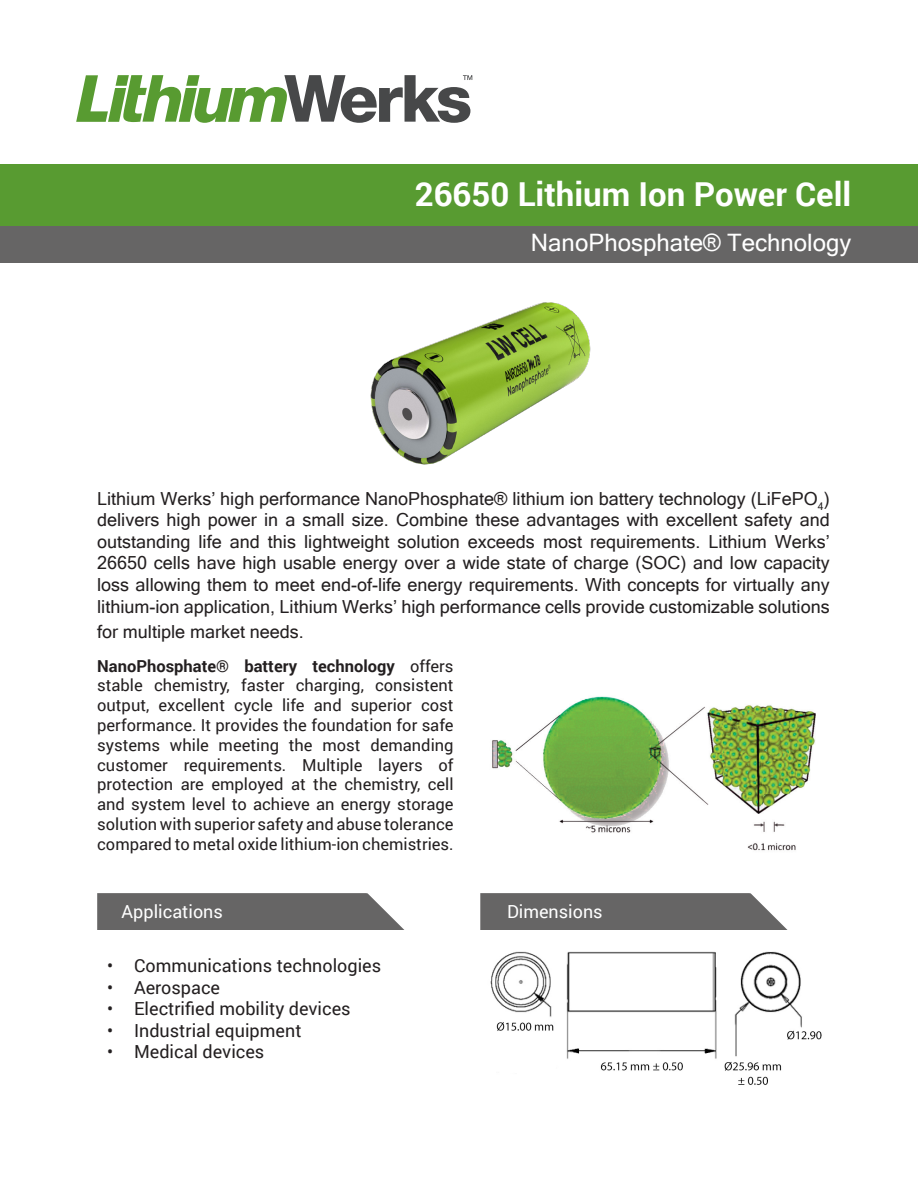
<style>
.page{position:relative;width:918px;height:1188px;background:#fff}
.page>*{position:absolute;margin:0;border:0;box-sizing:border-box;transform-origin:0 0}
.t1{font:700 33px "Roboto";color:#fff}
.t2{font:24px "Microsoft Sans Serif";color:#fff}
.t3{font:18px/21.6px "Microsoft Sans Serif";color:#231f20;text-align:justify}
.t4{font:18px "Roboto";color:#231f20}
.t5{font:18px "Roboto";color:#fff}
.t6{font:16.5px/19.8px "Roboto";color:#231f20;text-align:justify}
.s1{font-weight:700}
</style>
<div class="page">
<svg style="left:480px;top:893px;width:308px;height:37px;background:#6f6f6f"></svg>
<img style="left:490px;top:951px;width:332px;height:134px">
<img style="left:492px;top:696px;width:324px;height:155px">
<svg style="left:97px;top:893px;width:307px;height:37px;background:#6f6e6e"></svg>
<div style="left:1px;top:224px;width:917px;height:38px;background:#666565"></div>
<div style="left:1px;top:164px;width:917px;height:61px;background:#589b31"></div>
<img style="left:370px;top:302px;width:221px;height:163px">
<svg style="left:76px;top:75px;width:396px;height:48px"></svg>
<p class="t1" style="left:415px;top:171px;width:438px">26650 Lithium Ion Power Cell</p>
<p class="t2" style="left:531px;top:227px;width:322px">NanoPhosphate® Technology</p>
<p class="t3" style="left:97px;top:487px;width:734px">Lithium Werks’ high performance NanoPhosphate® lithium ion battery technology (LiFePO<sub>4</sub>) delivers high power in a small size. Combine these advantages with excellent safety and outstanding life and this lightweight solution exceeds most requirements. Lithium Werks’ 26650 cells have high usable energy over a wide state of charge (SOC) and low capacity loss allowing them to meet end-of-life energy requirements. With concepts for virtually any lithium-ion application, Lithium Werks’ high performance cells provide customizable solutions</p>
<p class="t3" style="left:97px;top:620px;width:208px">for multiple market needs.</p>
<p class="t6" style="left:97px;top:655px;width:358px"><span class="s1">NanoPhosphate® battery technology</span> offers stable chemistry, faster charging, consistent output, excellent cycle life and superior cost performance. It provides the foundation for safe systems while meeting the most demanding customer requirements. Multiple layers of protection are employed at the chemistry, cell and system level to achieve an energy storage solution with superior safety and abuse tolerance compared to metal oxide lithium-ion chemistries.</p>
<p class="t5" style="left:122px;top:899px;width:103px">Applications</p>
<p class="t4" style="left:107px;top:953px;width:276px">• Communications technologies</p>
<p class="t4" style="left:107px;top:975px;width:115px">• Aerospace</p>
<p class="t4" style="left:107px;top:996px;width:245px">• Electrified mobility devices</p>
<p class="t4" style="left:107px;top:1018px;width:196px">• Industrial equipment</p>
<p class="t4" style="left:107px;top:1039px;width:159px">• Medical devices</p>
<p class="t5" style="left:507px;top:899px;width:97px">Dimensions</p>
</div>
